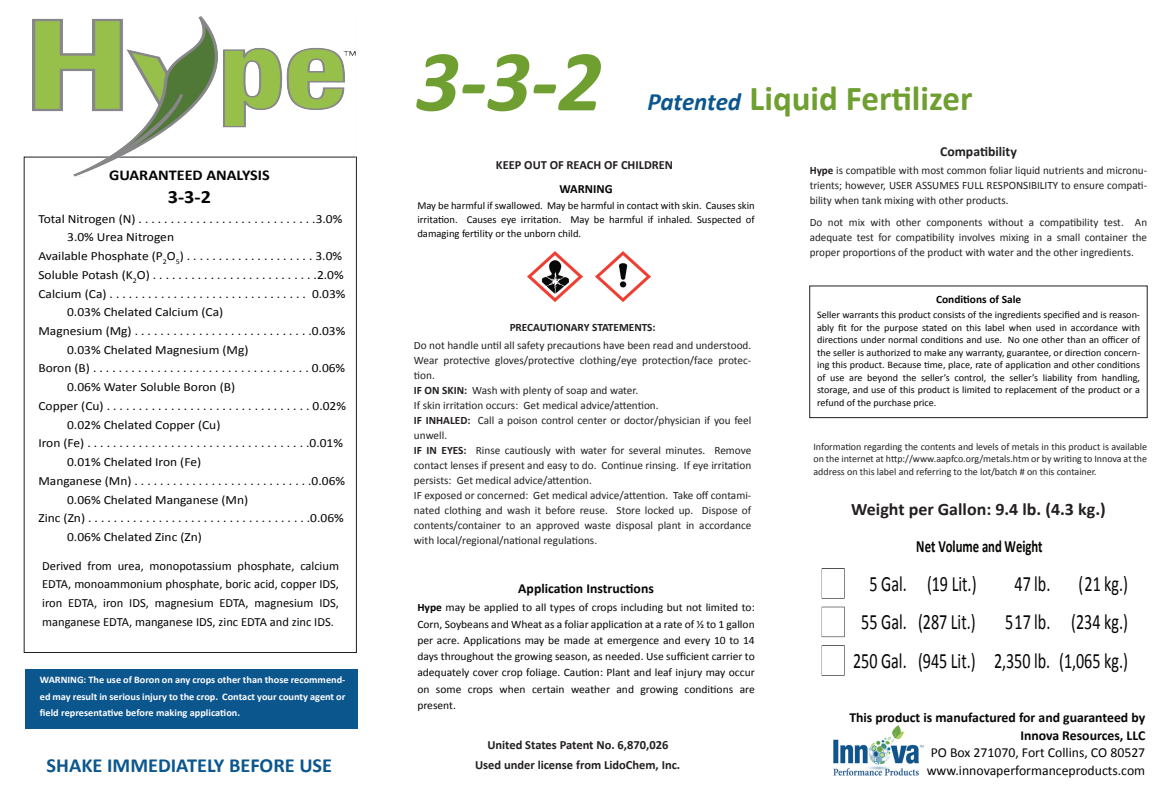
<style>
.page{position:relative;width:1170px;height:810px;background:#fff}
.page>*{position:absolute;margin:0;border:0;box-sizing:border-box;transform-origin:0 0}
.t1{font:700 35px "Calibri";color:#6e9f30}
.t2{font:21.88px/38.2px "Calibri";color:#050504;text-align:right;scale:.74 1}
.t3{font:700 20px "Calibri";color:#0c568e}
.t4{font:700 18.75px "Calibri";color:#050504;scale:1.08 1}
.t5{font:700 17.5px "Calibri";color:#231f20}
.t6{font:700 17.25px "Calibri";letter-spacing:-.005em;color:#050504;scale:.74 1}
.t7{font:700 15px "Calibri";color:#050504;scale:1.08 1}
.t8{font:700 13.75px/17.5px "Calibri";color:#050504;text-align:right}
.t9{font:13.75px/17.5px "Calibri";color:#050504}
.t10{font:700 13.75px "Calibri";color:#231f20}
.t11{font:12.5px "Calibri";color:#050504;scale:1.08 1}
.t12{font:12.5px/18.8px "Calibri";color:#050504;text-align:justify}
.t13{font:700 12.5px/20.6px "Calibri";color:#231f20;text-align:center}
.t14{font:700 12.5px "Calibri";color:#050504}
.t15{font:11.25px/15px "Calibri";color:#231f20;text-align:justify}
.t16{font:11.25px/16.2px "Calibri";color:#050504;text-align:justify}
.t17{font:700 11.25px "Calibri";color:#231f20}
.t18{font:700 11.25px "Calibri";color:#050504}
.t19{font:10.62px/13.8px "Calibri";color:#050504;text-align:justify}
.t20{font:10px/12.5px "Calibri";color:#050504;text-align:justify}
.t21{font:10px/12.5px "Calibri";color:#231f20;text-align:justify}
.t22{font:700 10px/16.2px "Calibri";color:#fff;text-align:justify}
.s1{font-style:italic;font-size:87.5px}
.s2{font-style:italic;font-size:25px;color:#0c568e}
.s3{font-weight:700}
</style>
<div class="page">
<div style="left:810px;top:286px;width:337px;height:132px;border:1px solid #231f20"></div>
<div style="left:24px;top:157px;width:333px;height:496px;background:#fff;border:1px solid #211e1e"></div>
<div style="left:25px;top:669px;width:333px;height:60px;background:#0c568e"></div>
<img style="left:833px;top:725px;width:91px;height:51px">
<img style="left:32px;top:16px;width:323px;height:160px">
<img style="left:528px;top:251px;width:55px;height:50px">
<img style="left:595px;top:251px;width:56px;height:50px">
<img style="left:821px;top:568px;width:24px;height:108px">
<h3 class="t7" style="left:109px;top:166px;width:150px">GUARANTEED ANALYSIS</h3>
<h3 class="t4" style="left:168px;top:184px;width:41px">3-3-2</h3>
<p class="t11" style="left:38px;top:211px;width:283px">Total Nitrogen (N) . . . . . . . . . . . . . . . . . . . . . . . . . . . .3.0%</p>
<p class="t11" style="left:67px;top:229px;width:100px">3.0% Urea Nitrogen</p>
<p class="t11" style="left:38px;top:248px;width:283px">Available Phosphate (P<sub>2</sub>O<sub>5</sub>) . . . . . . . . . . . . . . . . . . . . 3.0%</p>
<p class="t11" style="left:38px;top:267px;width:284px">Soluble Potash (K<sub>2</sub>O) . . . . . . . . . . . . . . . . . . . . . . . . . .2.0%</p>
<p class="t11" style="left:38px;top:286px;width:286px">Calcium (Ca) . . . . . . . . . . . . . . . . . . . . . . . . . . . . . . . 0.03%</p>
<p class="t11" style="left:67px;top:304px;width:146px">0.03% Chelated Calcium (Ca)</p>
<p class="t11" style="left:38px;top:323px;width:286px">Magnesium (Mg) . . . . . . . . . . . . . . . . . . . . . . . . . . . .0.03%</p>
<p class="t11" style="left:67px;top:342px;width:169px">0.03% Chelated Magnesium (Mg)</p>
<p class="t11" style="left:38px;top:360px;width:286px">Boron (B) . . . . . . . . . . . . . . . . . . . . . . . . . . . . . . . . . . 0.06%</p>
<p class="t11" style="left:67px;top:379px;width:157px">0.06% Water Soluble Boron (B)</p>
<p class="t11" style="left:38px;top:398px;width:286px">Copper (Cu) . . . . . . . . . . . . . . . . . . . . . . . . . . . . . . . . 0.02%</p>
<p class="t11" style="left:67px;top:417px;width:143px">0.02% Chelated Copper (Cu)</p>
<p class="t11" style="left:38px;top:435px;width:284px">Iron (Fe) . . . . . . . . . . . . . . . . . . . . . . . . . . . . . . . . . . .0.01%</p>
<p class="t11" style="left:67px;top:454px;width:126px">0.01% Chelated Iron (Fe)</p>
<p class="t11" style="left:38px;top:473px;width:285px">Manganese (Mn) . . . . . . . . . . . . . . . . . . . . . . . . . . . .0.06%</p>
<p class="t11" style="left:67px;top:491px;width:169px">0.06% Chelated Manganese (Mn)</p>
<p class="t11" style="left:38px;top:510px;width:284px">Zinc (Zn) . . . . . . . . . . . . . . . . . . . . . . . . . . . . . . . . . . .0.06%</p>
<p class="t11" style="left:67px;top:529px;width:126px">0.06% Chelated Zinc (Zn)</p>
<p class="t12" style="left:42px;top:556px;width:298px">Derived from urea, monopotassium phosphate, calcium EDTA, monoammonium phosphate, boric acid, copper IDS, iron EDTA, iron IDS, magnesium EDTA, magnesium IDS, manganese EDTA, manganese IDS, zinc EDTA and zinc IDS.</p>
<p class="t22" style="left:40px;top:672px;width:307px">WARNING: The use of Boron on any crops other than those recommend&shy;ed may result in serious injury to the crop. Contact your county agent or field representative before making application.</p>
<h3 class="t3" style="left:47px;top:752px;width:287px">SHAKE IMMEDIATELY BEFORE USE</h3>
<h1 class="t1" style="left:416px;top:76px;width:558px"><span class="s1">3-3-2</span> <span class="s2">Patented</span> Liquid Fertilizer</h1>
<p class="t13" style="left:496px;top:154px;width:179px">KEEP OUT OF REACH OF CHILDREN</p>
<p class="t14" style="left:560px;top:181px;width:55px">WARNING</p>
<p class="t19" style="left:417px;top:199px;width:339px">May be harmful if swallowed. May be harmful in contact with skin. Causes skin irritation. Causes eye irritation. May be harmful if inhaled. Suspected of damaging fertility or the unborn child.</p>
<p class="t17" style="left:510px;top:320px;width:148px">PRECAUTIONARY STATEMENTS:</p>
<p class="t15" style="left:414px;top:338px;width:339px;text-align:left">Do not handle until all safety precautions have been read and understood.<br>Wear protective gloves/protective clothing/eye protection/face protec&shy;tion.<br><span class="s3">IF ON SKIN:</span> Wash with plenty of soap and water.<br>If skin irritation occurs: Get medical advice/attention.<br><span class="s3">IF INHALED:</span> Call a poison control center or doctor/physician if you feel unwell.<br><span class="s3">IF IN EYES:</span> Rinse cautiously with water for several minutes. Remove contact lenses if present and easy to do. Continue rinsing. If eye irritation persists: Get medical advice/attention.<br>IF exposed or concerned: Get medical advice/attention. Take off contami&shy;nated clothing and wash it before reuse. Store locked up. Dispose of contents/container to an approved waste disposal plant in accordance with local/regional/national regulations.</p>
<p class="t8" style="left:518px;top:579px;width:137px">Application Instructions</p>
<p class="t16" style="left:417px;top:600px;width:339px"><span class="s3">Hype</span> may be applied to all types of crops including but not limited to:<br>Corn, Soybeans and Wheat as a foliar application at a rate of ½ to 1 gallon per acre. Applications may be made at emergence and every 10 to 14 days throughout the growing season, as needed. Use sufficient carrier to adequately cover crop foliage. Caution: Plant and leaf injury may occur on some crops when certain weather and growing conditions are present.</p>
<p class="t13" style="left:475px;top:734px;width:207px">United States Patent No. 6,870,026<br>Used under license from LidoChem, Inc.</p>
<p class="t10" style="left:940px;top:143px;width:78px">Compatibility</p>
<p class="t15" style="left:810px;top:163px;width:339px"><span class="s3">Hype</span> is compatible with most common foliar liquid nutrients and micronu&shy;trients; however, USER ASSUMES FULL RESPONSIBILITY to ensure compati&shy;bility when tank mixing with other products.</p>
<p class="t15" style="left:810px;top:215px;width:339px">Do not mix with other components without a compatibility test. An adequate test for compatibility involves mixing in a small container the proper proportions of the product with water and the other ingredients.</p>
<p class="t18" style="left:936px;top:292px;width:87px">Conditions of Sale</p>
<p class="t20" style="left:817px;top:309px;width:325px">Seller warrants this product consists of the ingredients specified and is reason&shy;ably fit for the purpose stated on this label when used in accordance with directions under normal conditions and use. No one other than an officer of the seller is authorized to make any warranty, guarantee, or direction concern&shy;ing this product. Because time, place, rate of application and other conditions of use are beyond the seller’s control, the seller’s liability from handling, storage, and use of this product is limited to replacement of the product or a refund of the purchase price.</p>
<p class="t21" style="left:813px;top:440px;width:335px">Information regarding the contents and levels of metals in this product is available on the internet at http://www.aapfco.org/metals.htm or by writing to Innova at the address on this label and referring to the lot/batch # on this container.</p>
<h3 class="t5" style="left:851px;top:498px;width:256px">Weight per Gallon: 9.4 lb. (4.3 kg.)</h3>
<h3 class="t6" style="left:916px;top:535px;width:172px">Net Volume and Weight</h3>
<h2 class="t2" style="left:869px;top:565px;width:146px">5 Gal. (19 Lit.)</h2>
<h2 class="t2" style="left:1015px;top:565px;width:50px">47 lb.</h2>
<h2 class="t2" style="left:1079px;top:565px;width:68px">(21 kg.)</h2>
<h2 class="t2" style="left:861px;top:603px;width:156px">55 Gal. (287 Lit.)</h2>
<h2 class="t2" style="left:853px;top:603px;width:373px">517 lb. (234 kg.)<br>250 Gal. (945 Lit.) 2,350 lb. (1,065 kg.)</h2>
<p class="t8" style="left:849px;top:709px;width:297px">This product is manufactured for and guaranteed by<br>Innova Resources, LLC</p>
<p class="t9" style="left:927px;top:744px;width:220px">PO Box 271070, Fort Collins, CO 80527 www.innovaperformanceproducts.com</p>
</div>
